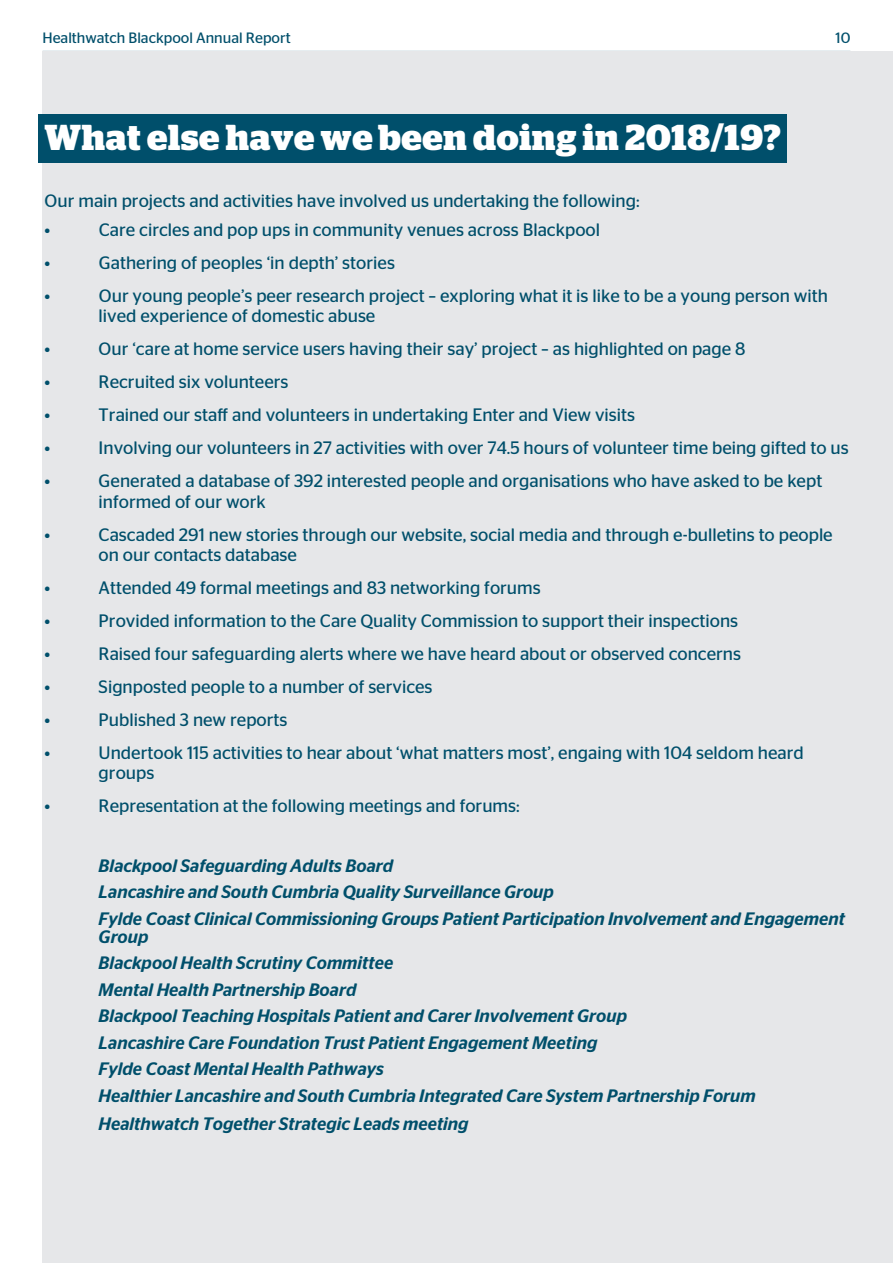
<style>
.page{position:relative;width:893px;height:1263px;background:#fff}
.page>*{position:absolute;margin:0;border:0;box-sizing:border-box;transform-origin:0 0}
.t1{font:700 36px "Stag";letter-spacing:.02em;color:#fff}
.t2{font:18px/20.2px "Stag Sans";color:#004f6b}
.t3{font:italic 500 18px/26.5px "Stag Sans";color:#004f6b}
.t4{font:15px "Stag Sans";color:#004f6b}
</style>
<div class="page">
<div style="left:43px;top:51px;width:850px;height:1212px;background:#e6e7e9"></div>
<div style="left:38px;top:114px;width:748px;height:49px;background:#004f6b"></div>
<p class="t4" style="left:43px;top:29px;width:250px">Healthwatch Blackpool Annual Report</p>
<p class="t4" style="left:835px;top:29px;width:16px">10</p>
<h1 class="t1" style="left:45px;top:116px;width:738px">What else have we been doing in 2018/19?</h1>
<p class="t2" style="left:45px;top:186px;width:596px;line-height:28.8px">Our main projects and activities have involved us undertaking the following: •</p>
<p class="t2" style="left:99px;top:219px;width:503px">Care circles and pop ups in community venues across Blackpool</p>
<p class="t2" style="left:45px;top:252px;width:7px">•</p>
<p class="t2" style="left:99px;top:252px;width:298px">Gathering of peoples ‘in depth’ stories</p>
<p class="t2" style="left:45px;top:285px;width:7px">•</p>
<p class="t2" style="left:99px;top:285px;width:731px">Our young people’s peer research project – exploring what it is like to be a young person with lived experience of domestic abuse</p>
<p class="t2" style="left:45px;top:339px;width:7px">•</p>
<p class="t2" style="left:99px;top:339px;width:648px">Our ‘care at home service users having their say’ project – as highlighted on page 8</p>
<p class="t2" style="left:45px;top:372px;width:7px">•</p>
<p class="t2" style="left:99px;top:372px;width:191px">Recruited six volunteers</p>
<p class="t2" style="left:45px;top:405px;width:7px">•</p>
<p class="t2" style="left:99px;top:405px;width:538px">Trained our staff and volunteers in undertaking Enter and View visits</p>
<p class="t2" style="left:45px;top:438px;width:7px">•</p>
<p class="t2" style="left:99px;top:438px;width:752px">Involving our volunteers in 27 activities with over 74.5 hours of volunteer time being gifted to us</p>
<p class="t2" style="left:45px;top:471px;width:7px">•</p>
<p class="t2" style="left:99px;top:471px;width:725px">Generated a database of 392 interested people and organisations who have asked to be kept informed of our work</p>
<p class="t2" style="left:45px;top:524px;width:7px">•</p>
<p class="t2" style="left:99px;top:524px;width:736px">Cascaded 291 new stories through our website, social media and through e-bulletins to people on our contacts database</p>
<p class="t2" style="left:45px;top:577px;width:7px">•</p>
<p class="t2" style="left:99px;top:577px;width:444px">Attended 49 formal meetings and 83 networking forums</p>
<p class="t2" style="left:45px;top:610px;width:7px">•</p>
<p class="t2" style="left:99px;top:610px;width:641px">Provided information to the Care Quality Commission to support their inspections</p>
<p class="t2" style="left:45px;top:643px;width:7px">•</p>
<p class="t2" style="left:99px;top:643px;width:644px">Raised four safeguarding alerts where we have heard about or observed concerns</p>
<p class="t2" style="left:45px;top:676px;width:7px">•</p>
<p class="t2" style="left:99px;top:676px;width:335px">Signposted people to a number of services</p>
<p class="t2" style="left:45px;top:709px;width:7px">•</p>
<p class="t2" style="left:99px;top:709px;width:190px">Published 3 new reports</p>
<p class="t2" style="left:45px;top:742px;width:7px">•</p>
<p class="t2" style="left:99px;top:742px;width:707px">Undertook 115 activities to hear about ‘what matters most’, engaing with 104 seldom heard groups</p>
<p class="t2" style="left:45px;top:795px;width:7px">•</p>
<p class="t2" style="left:99px;top:795px;width:423px">Representation at the following meetings and forums:</p>
<p class="t3" style="left:99px;top:852px;width:748px">Blackpool Safeguarding Adults Board<br>Lancashire and South Cumbria Quality Surveillance Group<br>Fylde Coast Clinical Commissioning Groups Patient Participation Involvement and Engagement</p>
<p class="t3" style="left:99px;top:923px;width:659px">Group<br>Blackpool Health Scrutiny Committee<br>Mental Health Partnership Board<br>Blackpool Teaching Hospitals Patient and Carer Involvement Group<br>Lancashire Care Foundation Trust Patient Engagement Meeting<br>Fylde Coast Mental Health Pathways<br>Healthier Lancashire and South Cumbria Integrated Care System Partnership Forum</p>
<p class="t3" style="left:99px;top:1111px;width:371px">Healthwatch Together Strategic Leads meeting</p>
</div>
